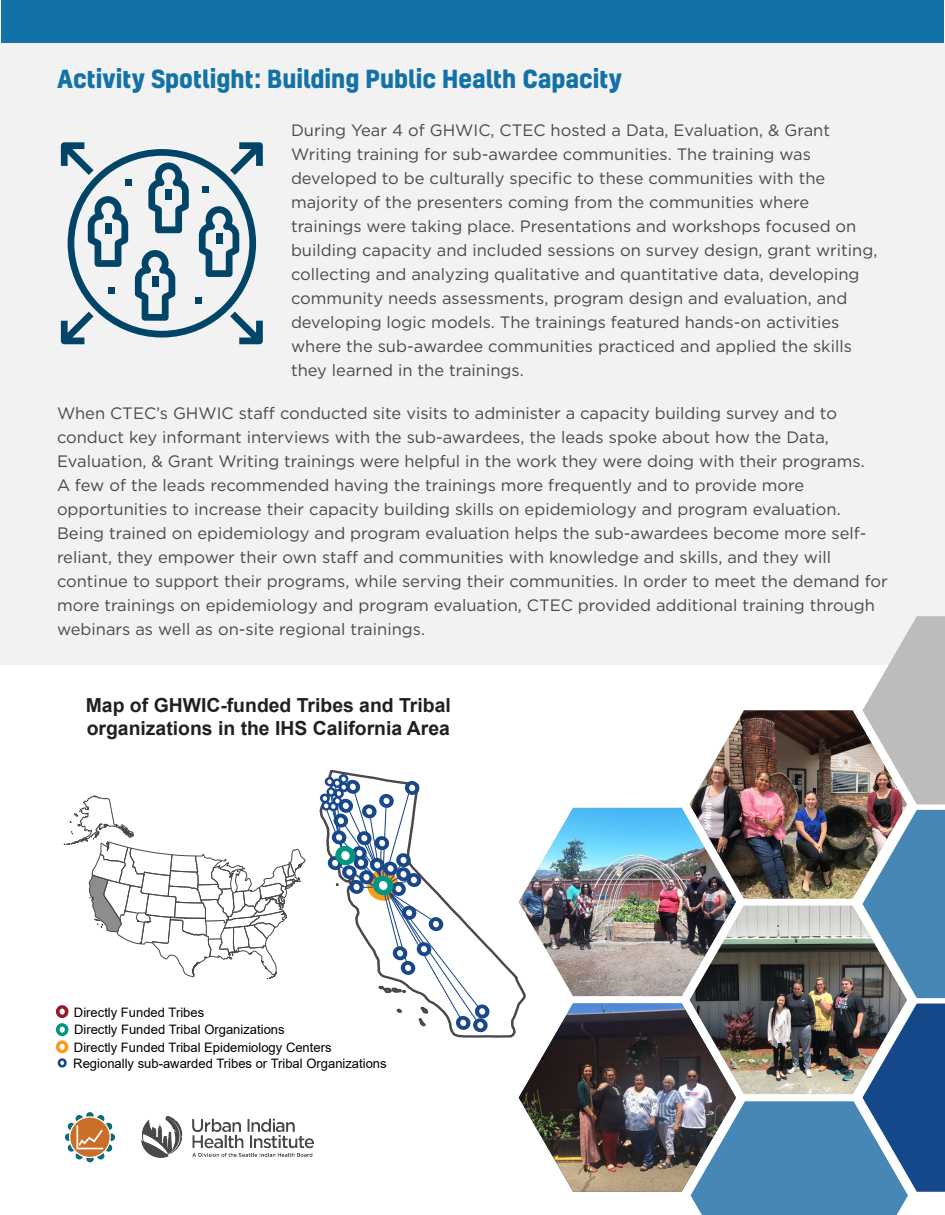
<style>
.page{position:relative;width:945px;height:1215px;background:#fff}
.page>*{position:absolute;margin:0;border:0;box-sizing:border-box;transform-origin:0 0}
.t1{font:700 24px "Kelson";color:#1272a7}
.t2{font:700 19.35px/23.2px "Arial";color:#231f20}
.body__dark_gray{font:16.5px/24px "Gotham";color:#484948}
.t3{font:13.05px "Arial";color:#000}
</style>
<div class="page">
<div style="left:1px;top:0;width:943px;height:54px;background:#1272a7"></div>
<div style="left:0;top:43px;width:945px;height:622px;background:#f2f2f2"></div>
<img style="left:141px;top:1116px;width:172px;height:42px">
<svg style="left:61px;top:142px;width:202px;height:202px"></svg>
<div style="left:196px;top:297px;width:6px;height:7px;background:#004468"></div>
<div style="left:125px;top:179px;width:7px;height:7px;background:#004468"></div>
<div style="left:108px;top:287px;width:7px;height:7px;background:#004468"></div>
<div style="left:202px;top:186px;width:7px;height:7px;background:#004468"></div>
<svg style="left:58px;top:1058px;width:9px;height:10px"></svg>
<svg style="left:60px;top:1061px;width:4px;height:4px"></svg>
<div style="left:56px;top:1023px;width:12px;height:13px;background:#009782;border-radius:50%"></div>
<svg style="left:60px;top:1027px;width:5px;height:6px"></svg>
<svg style="left:56px;top:1005px;width:12px;height:13px"></svg>
<svg style="left:60px;top:1009px;width:5px;height:6px"></svg>
<div style="left:56px;top:1040px;width:12px;height:13px;background:#f89c1b;border-radius:50%"></div>
<svg style="left:60px;top:1044px;width:5px;height:6px"></svg>
<svg style="left:63px;top:795px;width:243px;height:185px"></svg>
<svg style="left:319px;top:769px;width:200px;height:269px"></svg>
<svg style="left:321px;top:801px;width:10px;height:10px"></svg>
<svg style="left:320px;top:793px;width:10px;height:10px"></svg>
<svg style="left:338px;top:774px;width:11px;height:10px"></svg>
<svg style="left:323px;top:777px;width:167px;height:256px"></svg>
<img style="left:519px;top:616px;width:426px;height:599px">
<div style="left:65px;top:1134px;width:7px;height:7px;background:#0e6a79;border-radius:50%"></div>
<div style="left:86px;top:1155px;width:8px;height:7px;background:#0e6a79;border-radius:50%"></div>
<div style="left:108px;top:1134px;width:7px;height:7px;background:#0e6a79;border-radius:50%"></div>
<svg style="left:67px;top:1114px;width:46px;height:46px"></svg>
<p class="t1" style="left:57px;top:61px;width:567px">Activity Spotlight: Building Public Health Capacity</p>
<p class="body__dark_gray" style="left:291px;top:117px;width:588px">During Year 4 of GHWIC, CTEC hosted a Data, Evaluation, &amp; Grant Writing training for sub-awardee communities. The training was developed to be culturally specific to these communities with the majority of the presenters coming from the communities where trainings were taking place. Presentations and workshops focused on building capacity and included sessions on survey design, grant writing, collecting and analyzing qualitative and quantitative data, developing community needs assessments, program design and evaluation, and developing logic models. The trainings featured hands-on activities where the sub-awardee communities practiced and applied the skills they learned in the trainings.</p>
<p class="body__dark_gray" style="left:57px;top:401px;width:832px">When CTEC’s GHWIC staff conducted site visits to administer a capacity building survey and to conduct key informant interviews with the sub-awardees, the leads spoke about how the Data, Evaluation, &amp; Grant Writing trainings were helpful in the work they were doing with their programs.<br>A few of the leads recommended having the trainings more frequently and to provide more opportunities to increase their capacity building skills on epidemiology and program evaluation.<br>Being trained on epidemiology and program evaluation helps the sub-awardees become more self&shy;reliant, they empower their own staff and communities with knowledge and skills, and they will continue to support their programs, while serving their communities. In order to meet the demand for more trainings on epidemiology and program evaluation, CTEC provided additional training through webinars as well as on-site regional trainings.</p>
<p class="t2" style="left:86px;top:694px;width:366px">Map of GHWIC-funded Tribes and Tribal organizations in the IHS California Area</p>
<p class="t3" style="left:74px;top:1003px;width:132px">Directly Funded Tribes</p>
<p class="t3" style="left:73px;top:1054px;width:315px">Regionally sub-awarded Tribes or Tribal Organizations</p>
<p class="t3" style="left:74px;top:1020px;width:212px">Directly Funded Tribal Organizations</p>
<p class="t3" style="left:74px;top:1038px;width:259px">Directly Funded Tribal Epidemiology Centers</p>
</div>
